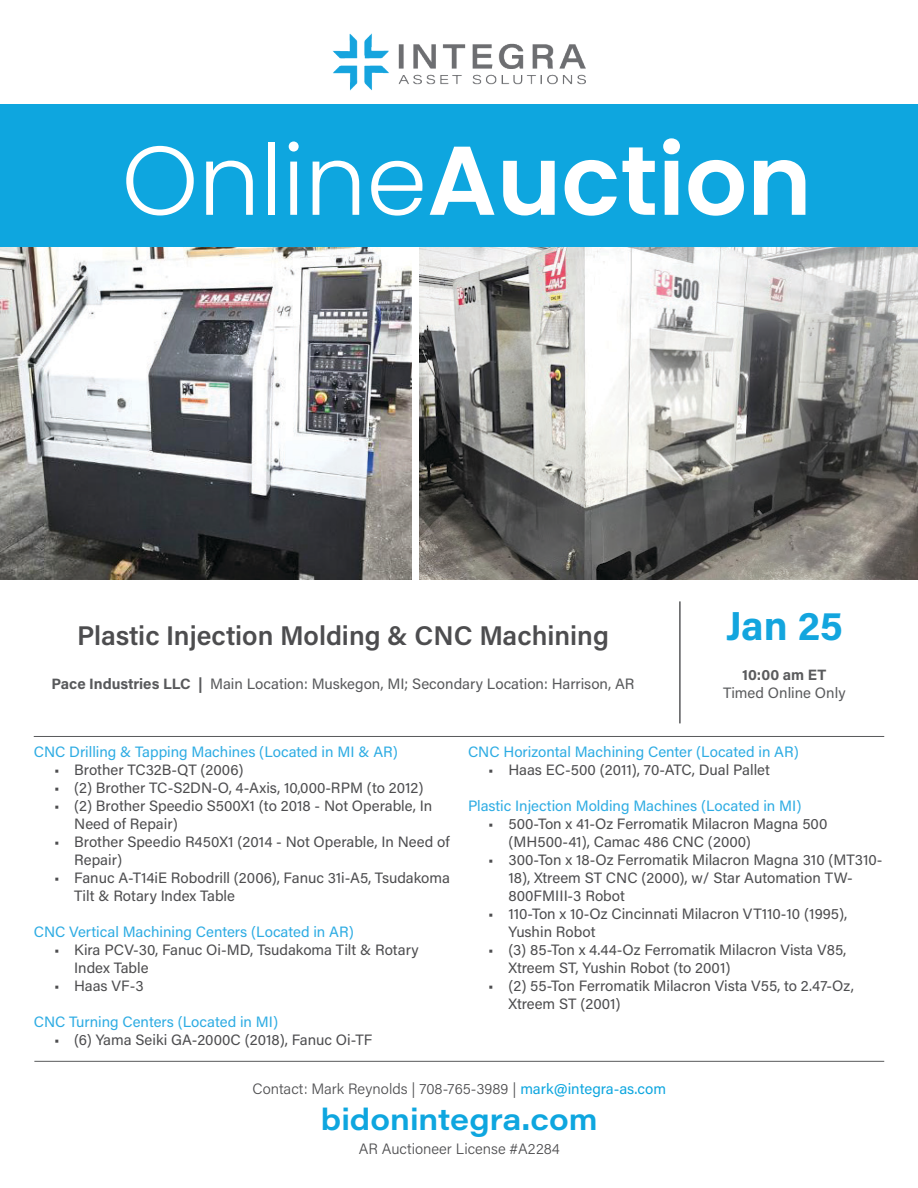
<style>
.page{position:relative;width:918px;height:1188px;background:#fff}
.page>*{position:absolute;margin:0;border:0;box-sizing:border-box;transform-origin:0 0}
.t1{font:600 97.5px "Poppins";color:#fff}
.t2{font:700 40.5px "Acumin Pro";color:#13a5de}
.t3{font:600 30px "Acumin Pro Wide";color:#0ea6df}
.t4{font:600 27px "Acumin Pro";color:#4d4d4f}
.t5{font:15px/18px "Acumin Pro";color:#4d4d4f}
.t6{font:15px "Acumin Pro";color:#2eace3}
.t7{font:300 15px "Acumin Pro";color:#4d4d4f}
.t8{font:15px "Acumin Pro";color:#58595b}
.t9{font:15px "Acumin Pro";color:#5a5b5d}
.t10{font:700 15px "Acumin Pro";letter-spacing:.005em;color:#5a5b5d}
.s1{font-weight:300}
.s2{font-weight:700}
.s3{font-weight:400;color:#0ea6df}
</style>
<div class="page">
<img style="left:0;top:248px;width:411px;height:331px">
<div style="left:0;top:104px;width:918px;height:143px;background:#0ea6df"></div>
<hr style="left:679px;top:601px;width:2px;height:122px;background:#58595b">
<hr style="left:34px;top:1061px;width:850px;height:1px;background:#58595b">
<hr style="left:34px;top:736px;width:850px;height:1px;background:#58595b">
<img style="left:332px;top:34px;width:254px;height:57px">
<img style="left:420px;top:248px;width:498px;height:331px">
<p class="t1" style="left:122px;top:124px;width:692px"><span class="s1">Online</span>Auction</p>
<p class="t4" style="left:77px;top:617px;width:533px">Plastic Injection Molding &amp; CNC Machining</p>
<p class="t8" style="left:52px;top:674px;width:585px"><span class="s2">Pace Industries LLC |</span> Main Location: Muskegon, MI; Secondary Location: Harrison, AR</p>
<p class="t2" style="left:726px;top:598px;width:119px">Jan 25</p>
<p class="t10" style="left:742px;top:664px;width:86px">10:00 am ET</p>
<p class="t9" style="left:723px;top:682px;width:124px">Timed Online Only</p>
<p class="t6" style="left:34px;top:741px;width:366px">CNC Drilling &amp; Tapping Machines (Located in MI &amp; AR)</p>
<p class="t5" style="left:54px;top:760px;width:191px">• Brother TC32B-QT (2006)</p>
<p class="t5" style="left:54px;top:778px;width:371px">• (2) Brother TC-S2DN-O, 4-Axis, 10,000-RPM (to 2012)</p>
<p class="t5" style="left:74px;top:796px;width:360px;text-indent:-20px">• (2) Brother Speedio S500X1 (to 2018 - Not Operable, In<br>Need of Repair)</p>
<p class="t5" style="left:74px;top:832px;width:377px;text-indent:-20px">• Brother Speedio R450X1 (2014 - Not Operable, In Need of<br>Repair)</p>
<p class="t5" style="left:74px;top:868px;width:377px;text-indent:-20px">• Fanuc A-T14iE Robodrill (2006), Fanuc 31i-A5, Tsudakoma<br>Tilt &amp; Rotary Index Table</p>
<p class="t6" style="left:34px;top:921px;width:322px">CNC Vertical Machining Centers (Located in AR)</p>
<p class="t5" style="left:74px;top:940px;width:346px;text-indent:-20px">• Kira PCV-30, Fanuc Oi-MD, Tsudakoma Tilt &amp; Rotary<br>Index Table</p>
<p class="t5" style="left:54px;top:976px;width:91px">• Haas VF-3</p>
<p class="t6" style="left:34px;top:1011px;width:246px">CNC Turning Centers (Located in MI)</p>
<p class="t5" style="left:54px;top:1030px;width:320px">• (6) Yama Seiki GA-2000C (2018), Fanuc Oi-TF</p>
<p class="t6" style="left:468px;top:741px;width:332px">CNC Horizontal Machining Center (Located in AR)</p>
<p class="t5" style="left:488px;top:760px;width:283px">• Haas EC-500 (2011), 70-ATC, Dual Pallet</p>
<p class="t6" style="left:468px;top:795px;width:335px">Plastic Injection Molding Machines (Located in MI)</p>
<p class="t5" style="left:508px;top:814px;width:320px;text-indent:-20px">• 500-Ton x 41-Oz Ferromatik Milacron Magna 500 (MH500-41), Camac 486 CNC (2000)</p>
<p class="t5" style="left:508px;top:850px;width:376px;text-indent:-20px">• 300-Ton x 18-Oz Ferromatik Milacron Magna 310 (MT310-<br>18), Xtreem ST CNC (2000), w/ Star Automation TW-<br>800FMIII-3 Robot</p>
<p class="t5" style="left:508px;top:904px;width:340px;text-indent:-20px">• 110-Ton x 10-Oz Cincinnati Milacron VT110-10 (1995),<br>Yushin Robot</p>
<p class="t5" style="left:508px;top:940px;width:339px;text-indent:-20px">• (3) 85-Ton x 4.44-Oz Ferromatik Milacron Vista V85,<br>Xtreem ST, Yushin Robot (to 2001)</p>
<p class="t5" style="left:508px;top:976px;width:347px;text-indent:-20px">• (2) 55-Ton Ferromatik Milacron Vista V55, to 2.47-Oz,<br>Xtreem ST (2001)</p>
<p class="t7" style="left:252px;top:1079px;width:415px">Contact: Mark Reynolds | 708-765-3989 | <span class="s3">mark@integra-as.com</span></p>
<p class="t3" style="left:321px;top:1098px;width:278px">bidonintegra.com</p>
<p class="t7" style="left:359px;top:1139px;width:203px">AR Auctioneer License #A2284</p>
</div>
